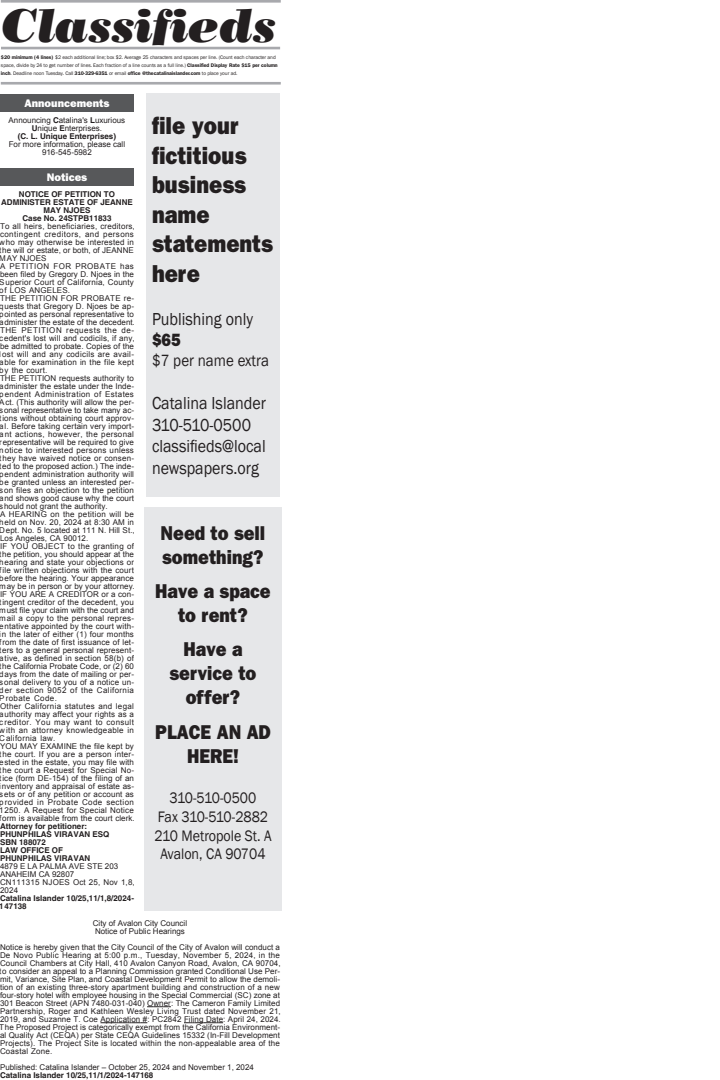
<style>
.page{position:relative;width:720px;height:1080px;background:#fff}
.page>*{position:absolute;margin:0;border:0;box-sizing:border-box;transform-origin:0 0}
.t1{font:italic 47.2px "Bodoni Poster";letter-spacing:-.01em;color:#231f20}
.t2{font:800 24.6px/29.5px "Franklin Gothic";color:#231f20;scale:.9 1}
.t3{font:800 20.1px/24.1px "Franklin Gothic";color:#231f20;text-align:center;scale:.9 1}
.t4{font:17.9px/21.4px "Franklin Gothic";color:#231f20;scale:.9 1}
.t5{font:800 17.9px "Franklin Gothic";color:#231f20;scale:.9 1}
.t6{font:16.8px "Franklin Gothic";color:#231f20;scale:.9 1}
.t7{font:15.6px/18.8px "Franklin Gothic";color:#231f20;text-align:center;scale:.9 1}
.t8{font:800 11px "Franklin Gothic";color:#fff}
.t9{font:8px/8px "Arial";letter-spacing:.015em;color:#231f20}
.t10{font:700 8px/8px "Helvetica";color:#231f20}
.t11{font:5.2px/7.9px "Franklin Gothic";letter-spacing:-.015em;color:#231f20}
.s1{font-weight:600}
.s2{font-family:"Helvetica";font-weight:700}
</style>
<div class="page">
<hr style="left:1px;top:47px;width:279px;height:2px;background:#a8a9ad">
<hr style="left:1px;top:82px;width:280px;height:3px;background:#a8a9ad">
<hr style="left:1px;top:0;width:280px;height:3px;background:#a8a9ad">
<div style="left:146px;top:94px;width:134px;height:403px;background:#e6e7e9"></div>
<div style="left:144px;top:507px;width:138px;height:404px;background:#e6e7e9"></div>
<svg style="left:147px;top:1007px;width:24px;height:1px"></svg>
<svg style="left:101px;top:1023px;width:46px;height:1px"></svg>
<svg style="left:184px;top:1023px;width:39px;height:1px"></svg>
<div style="left:0;top:94px;width:134px;height:18px;background:#57585a"></div>
<div style="left:0;top:168px;width:134px;height:18px;background:#57585a"></div>
<h1 class="t1" style="left:1px;top:-3px;width:277px">Classifieds</h1>
<p class="t11" style="left:1px;top:53px;width:278px"><span class="s1">$20 minimum (4 lines)</span> $2 each additional line; box $2. Average 25 characters and spaces per line. (Count each character and space, divide by 24 to get number of lines. Each fraction of a line counts as a full line.) <span class="s1">Classified Display Rate $15 per column inch</span>. Deadline noon Tuesday. Call <span class="s1">310-329-6351</span> or email <span class="s1">office @thecatalinaislander.com</span> to place your ad.</p>
<h3 class="t8" style="left:25px;top:96px;width:86px">Announcements</h3>
<p class="t9" style="left:9px;top:116px;width:118px;text-align:center">Announcing <span class="s2">C</span>atalina's <span class="s2">L</span>uxurious<br><span class="s2">U</span>nique <span class="s2">E</span>nterprises.</p>
<p class="t10" style="left:18px;top:132px;width:100px">(C. L. Unique Enterprises)</p>
<p class="t9" style="left:9px;top:140px;width:118px;text-align:center">For more information, please call<br>916-545-5982</p>
<h3 class="t8" style="left:47px;top:170px;width:42px">Notices</h3>
<p class="t10" style="left:1px;top:190px;width:133px;text-align:center">NOTICE OF PETITION TO<br>ADMINISTER ESTATE OF JEANNE<br>MAY NJOES<br>Case No. 24STPB11833</p>
<p class="t9" style="left:0;top:222px;width:136px">To all heirs, beneficiaries, creditors, contingent creditors, and persons who may otherwise be interested in the will or estate, or both, of JEANNE MAY NJOES<br>A PETITION FOR PROBATE has been filed by Gregory D. Njoes in the Superior Court of California, County of LOS ANGELES.<br>THE PETITION FOR PROBATE re&shy;quests that Gregory D. Njoes be ap&shy;pointed as personal representative to administer the estate of the decedent.<br>THE PETITION requests the de&shy;cedent's lost will and codicils, if any, be admitted to probate. Copies of the lost will and any codicils are avail&shy;able for examination in the file kept by the court.<br>THE PETITION requests authority to administer the estate under the Inde&shy;pendent Administration of Estates Act. (This authority will allow the per&shy;sonal representative to take many ac&shy;tions without obtaining court approv&shy;al. Before taking certain very import&shy;ant actions, however, the personal representative will be required to give notice to interested persons unless they have waived notice or consen&shy;ted to the proposed action.) The inde&shy;pendent administration authority will be granted unless an interested per&shy;son files an objection to the petition and shows good cause why the court should not grant the authority.<br>A HEARING on the petition will be held on Nov. 20, 2024 at 8:30 AM in Dept. No. 5 located at 111 N. Hill St., Los Angeles, CA 90012.<br>IF YOU OBJECT to the granting of the petition, you should appear at the hearing and state your objections or file written objections with the court before the hearing. Your appearance may be in person or by your attorney.<br>IF YOU ARE A CREDITOR or a con&shy;tingent creditor of the decedent, you must file your claim with the court and mail a copy to the personal repres&shy;entative appointed by the court with&shy;in the later of either (1) four months from the date of first issuance of let&shy;ters to a general personal represent&shy;ative, as defined in section 58(b) of the California Probate Code, or (2) 60 days from the date of mailing or per&shy;sonal delivery to you of a notice un&shy;der section 9052 of the California Probate Code.<br>Other California statutes and legal authority may affect your rights as a creditor. You may want to consult with an attorney knowledgeable in California law.<br>YOU MAY EXAMINE the file kept by the court. If you are a person inter&shy;ested in the estate, you may file with the court a Request for Special No&shy;tice (form DE-154) of the filing of an inventory and appraisal of estate as&shy;sets or of any petition or account as provided in Probate Code section 1250. A Request for Special Notice form is available from the court clerk.</p>
<p class="t10" style="left:0;top:822px;width:111px">Attorney for petitioner:<br>PHUNPHILAS VIRAVAN ESQ<br>SBN 188072<br>LAW OFFICE OF<br>PHUNPHILAS VIRAVAN</p>
<p class="t9" style="left:0;top:862px;width:136px">4879 E LA PALMA AVE STE 203<br>ANAHEIM CA 92807<br>CN111315 NJOES Oct 25, Nov 1,8,<br>2024</p>
<p class="t10" style="left:0;top:894px;width:135px">Catalina Islander 10/25,11/1,8/2024-<br>147138</p>
<h2 class="t2" style="left:152px;top:111px;width:136px">file your fictitious business name statements here</h2>
<h3 class="t4" style="left:152px;top:308px;width:114px">Publishing only</h3>
<h3 class="t5" style="left:152px;top:330px;width:34px">$65</h3>
<h3 class="t6" style="left:152px;top:350px;width:132px">$7 per name extra</h3>
<h3 class="t4" style="left:152px;top:393px;width:128px">Catalina Islander<br>310-510-0500 classifieds@local newspapers.org</h3>
<h3 class="t3" style="left:161px;top:521px;width:118px;text-align:left">Need to sell something?</h3>
<h3 class="t3" style="left:155px;top:579px;width:130px">Have a space to rent?</h3>
<h3 class="t3" style="left:170px;top:637px;width:98px">Have a service to offer?</h3>
<h3 class="t3" style="left:155px;top:720px;width:130px">PLACE AN AD<br>HERE!</h3>
<h3 class="t7" style="left:154px;top:789px;width:132px">310-510-0500<br>Fax 310-510-2882<br>210 Metropole St. A<br>Avalon, CA 90704</h3>
<p class="t9" style="left:93px;top:919px;width:96px">City of Avalon City Council<br>Notice of Public Hearings</p>
<p class="t9" style="left:0;top:943px;width:282px">Notice is hereby given that the City Council of the City of Avalon will conduct a De Novo Public Hearing at 5:00 p.m., Tuesday, November 5, 2024, in the Council Chambers at City Hall, 410 Avalon Canyon Road, Avalon, CA 90704, to consider an appeal to a Planning Commission granted Conditional Use Per&shy;mit, Variance, Site Plan, and Coastal Development Permit to allow the demoli&shy;tion of an existing three-story apartment building and construction of a new four-story hotel with employee housing in the Special Commercial (SC) zone at 301 Beacon Street (APN 7480-031-040) Owner: The Cameron Family Limited Partnership, Roger and Kathleen Wesley Living Trust dated November 21, 2019, and Suzanne T. Coe Application #: PC2842 Filing Date: April 24, 2024.<br>The Proposed Project is categorically exempt from the California Environment&shy;al Quality Act (CEQA) per State CEQA Guidelines 15332 (In-Fill Development Projects). The Project Site is located within the non-appealable area of the Coastal Zone.</p>
<p class="t9" style="left:0;top:1063px;width:255px">Published: Catalina Islander – October 25, 2024 and November 1, 2024</p>
<p class="t10" style="left:0;top:1071px;width:155px">Catalina Islander 10/25,11/1/2024-147168</p>
</div>
